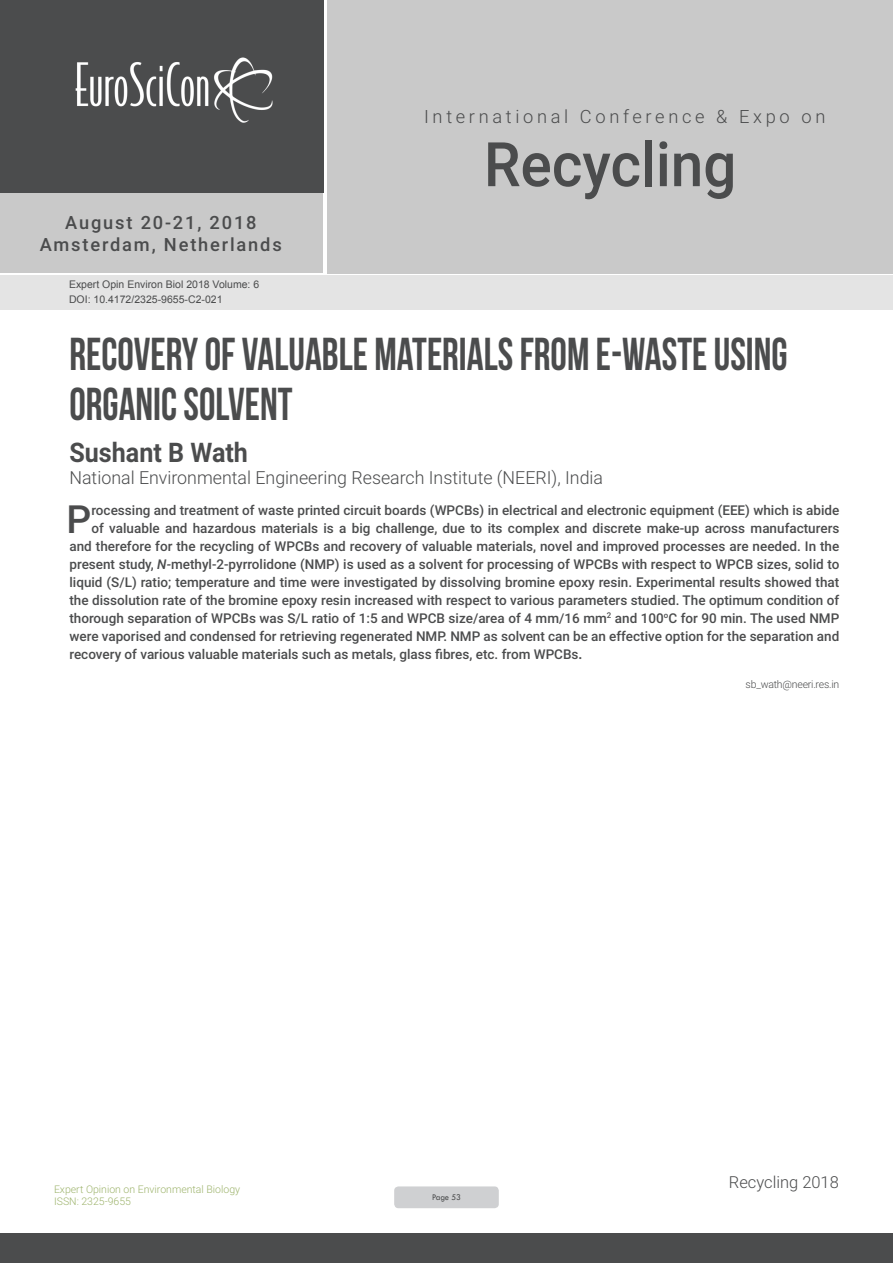
<style>
.page{position:relative;width:893px;height:1263px;background:#fff}
.page>*{position:absolute;margin:0;border:0;box-sizing:border-box;transform-origin:0 0}
.t1{font:500 61.5px "Roboto";color:#4b4c4d;scale:.95 1}
.t2{font:46.05px/50.7px "Bebas Neue";color:#4b4c4d;scale:.9 1}
.Abstract{font:500 38.85px "Roboto";color:#4b4c4d}
.t3{font:700 27px "Roboto";color:#4b4c4d;scale:.93 1}
.t4{font:500 18.3px/21.9px "Roboto";letter-spacing:.1em;color:#4b4c4d;text-align:center}
.t5{font:300 18.3px "Roboto";letter-spacing:.2em;color:#4b4c4d}
.t6{font:300 18px "Roboto";color:#4b4c4d}
.t7{font:300 16.5px "Roboto";color:#4b4c4d}
.Abstract-2{font:500 13.5px "Roboto";color:#4b4c4d}
.t8{font:10.5px "Arial";color:#4b4c4d}
.t9{font:300 10.5px/12.6px "Roboto";color:#9eb46d}
.Biography{font:300 10.5px "Roboto";letter-spacing:-.02em;color:#4b4c4d}
.t10{font:9px "Tw Cen";letter-spacing:-.02em;color:#4b4c4d;scale:.95 1}
.s1{font-style:italic}
.s2{font-weight:700}
</style>
<div class="page">
<div style="left:0;top:0;width:323px;height:193px;background:#4b4c4d"></div>
<div style="left:0;top:193px;width:322px;height:80px;background:#c9c9c9"></div>
<div style="left:327px;top:0;width:566px;height:273px;background:#c9c9c9"></div>
<img style="left:75px;top:57px;width:198px;height:66px">
<div style="left:0;top:1233px;width:893px;height:30px;background:#4b4c4d"></div>
<div style="left:1px;top:275px;width:892px;height:35px;background:#e4e4e4"></div>
<div style="left:394px;top:1186px;width:105px;height:22px;background:#cfd0d2;border-radius:4px"></div>
<h3 class="t4" style="left:40px;top:211px;width:243px">August 20-21, 2018<br>Amsterdam, Netherlands</h3>
<p class="t8" style="left:69px;top:278px;width:192px">Expert Opin Environ Biol 2018 Volume: 6</p>
<p class="t8" style="left:69px;top:292px;width:155px">DOI: 10.4172/2325-9655-C2-021</p>
<h3 class="t5" style="left:424px;top:104px;width:403px">International Conference &amp; Expo on</h3>
<h1 class="t1" style="left:484px;top:121px;width:267px">Recycling</h1>
<p class="t2" style="left:69px;top:328px;width:799px">RECOVERY OF VALUABLE MATERIALS FROM E-WASTE USING<br>ORGANIC SOLVENT</p>
<p class="t3" style="left:69px;top:433px;width:193px">Sushant B Wath</p>
<p class="t6" style="left:69px;top:464px;width:535px">National Environmental Engineering Research Institute (NEERI), India</p>
<p class="Abstract" style="left:67px;top:492px;width:26px">P</p>
<p class="Abstract-2" style="left:91px;top:501px;width:749px">rocessing and treatment of waste printed circuit boards (WPCBs) in electrical and electronic equipment (EEE) which is abide</p>
<p class="Abstract-2" style="left:91px;top:519px;width:749px">of valuable and hazardous materials is a big challenge, due to its complex and discrete make-up across manufacturers</p>
<p class="Abstract-2" style="left:69px;top:537px;width:771px">and therefore for the recycling of WPCBs and recovery of valuable materials, novel and improved processes are needed. In the</p>
<p class="Abstract-2" style="left:69px;top:555px;width:771px">present study, <span class="s1">N-</span>methyl-2-pyrrolidone (NMP) is used as a solvent for processing of WPCBs with respect to WPCB sizes, solid to</p>
<p class="Abstract-2" style="left:69px;top:573px;width:771px">liquid (S/L) ratio; temperature and time were investigated by dissolving bromine epoxy resin. Experimental results showed that</p>
<p class="Abstract-2" style="left:69px;top:591px;width:771px">the dissolution rate of the bromine epoxy resin increased with respect to various parameters studied. The optimum condition of</p>
<p class="Abstract-2" style="left:69px;top:609px;width:771px">thorough separation of WPCBs was S/L ratio of 1:5 and WPCB size/area of 4 mm/16 mm<sup>2</sup> and 100<sup>o</sup>C for 90 min. The used NMP</p>
<p class="Abstract-2" style="left:69px;top:627px;width:771px">were vaporised and condensed for retrieving regenerated NMP. NMP as solvent can be an effective option for the separation and</p>
<p class="Abstract-2" style="left:69px;top:645px;width:515px">recovery of various valuable materials such as metals, glass fibres, etc. from WPCBs<span class="s2">.</span></p>
<p class="Biography" style="left:746px;top:676px;width:95px">sb_wath@neeri.res.in</p>
<p class="t9" style="left:54px;top:1182px;width:188px">Expert Opinion on Environmental Biology<br>ISSN: 2325-9655</p>
<p class="t10" style="left:432px;top:1192px;width:32px">Page 53</p>
<p class="t7" style="left:729px;top:1170px;width:111px">Recycling 2018</p>
</div>
